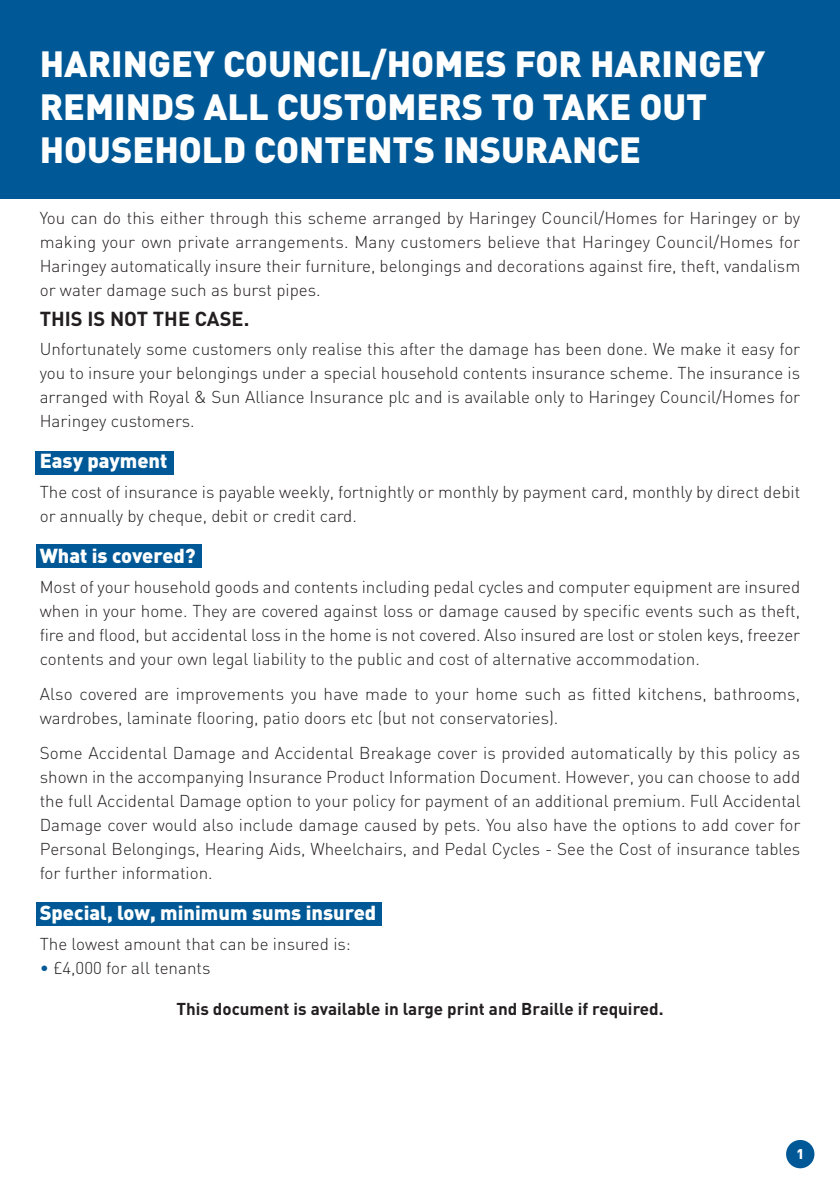
<style>
.page{position:relative;width:840px;height:1191px;background:#fff}
.page>*{position:absolute;margin:0;border:0;box-sizing:border-box;transform-origin:0 0}
.t1{font:900 36px/43.2px "DIN";color:#fff}
.t2{font:900 20px "DIN";color:#fff}
.t3{font:700 20px "DIN";color:#231f20}
.t4{font:300 17px/24px "DIN";color:#231f20;text-align:justify}
.t5{font:700 17px "DIN";color:#231f20}
.t6{font:900 14px "DIN";color:#fff}
.s1{color:#005996}
</style>
<div class="page">
<div style="left:785px;top:1140px;width:29px;height:28px;background:#005996;border-radius:50%"></div>
<div style="left:0;top:0;width:839px;height:198px;background:#005996"></div>
<div style="left:36px;top:451px;width:138px;height:23px;background:#005996"></div>
<div style="left:36px;top:545px;width:165px;height:23px;background:#005996"></div>
<div style="left:36px;top:902px;width:345px;height:23px;background:#005996"></div>
<h1 class="t1" style="left:40px;top:44px;width:726px">HARINGEY COUNCIL/HOMES FOR HARINGEY<br>REMINDS ALL CUSTOMERS TO TAKE OUT<br>HOUSEHOLD CONTENTS INSURANCE</h1>
<p class="t4" style="left:40px;top:208px;width:761px">You can do this either through this scheme arranged by Haringey Council/Homes for Haringey or by making your own private arrangements. Many customers believe that Haringey Council/Homes for Haringey automatically insure their furniture, belongings and decorations against fire, theft, vandalism or water damage such as burst pipes.</p>
<p class="t3" style="left:40px;top:311px;width:211px">THIS IS NOT THE CASE.</p>
<p class="t4" style="left:40px;top:339px;width:761px">Unfortunately some customers only realise this after the damage has been done. We make it easy for you to insure your belongings under a special household contents insurance scheme. The insurance is arranged with Royal &amp; Sun Alliance Insurance plc and is available only to Haringey Council/Homes for Haringey customers.</p>
<p class="t2" style="left:40px;top:454px;width:129px">Easy payment</p>
<p class="t4" style="left:40px;top:482px;width:761px">The cost of insurance is payable weekly, fortnightly or monthly by payment card, monthly by direct debit or annually by cheque, debit or credit card.</p>
<p class="t2" style="left:40px;top:548px;width:157px">What is covered?</p>
<p class="t4" style="left:40px;top:576px;width:761px">Most of your household goods and contents including pedal cycles and computer equipment are insured when in your home. They are covered against loss or damage caused by specific events such as theft, fire and flood, but accidental loss in the home is not covered. Also insured are lost or stolen keys, freezer contents and your own legal liability to the public and cost of alternative accommodation.</p>
<p class="t4" style="left:40px;top:684px;width:761px">Also covered are improvements you have made to your home such as fitted kitchens, bathrooms, wardrobes, laminate flooring, patio doors etc (but not conservatories).</p>
<p class="t4" style="left:40px;top:743px;width:762px">Some Accidental Damage and Accidental Breakage cover is provided automatically by this policy as shown in the accompanying Insurance Product Information Document. However, you can choose to add the full Accidental Damage option to your policy for payment of an additional premium. Full Accidental Damage cover would also include damage caused by pets. You also have the options to add cover for Personal Belongings, Hearing Aids, Wheelchairs, and Pedal Cycles - See the Cost of insurance tables for further information.</p>
<p class="t2" style="left:40px;top:906px;width:338px">Special, low, minimum sums insured</p>
<p class="t4" style="left:40px;top:934px;width:312px">The lowest amount that can be insured is:</p>
<p class="t4" style="left:40px;top:958px;width:172px"><span class="s1">•</span> £4,000 for all tenants</p>
<p class="t5" style="left:176px;top:1002px;width:488px">This document is available in large print and Braille if required.</p>
<p class="t6" style="left:795px;top:1148px;width:9px">1</p>
</div>
